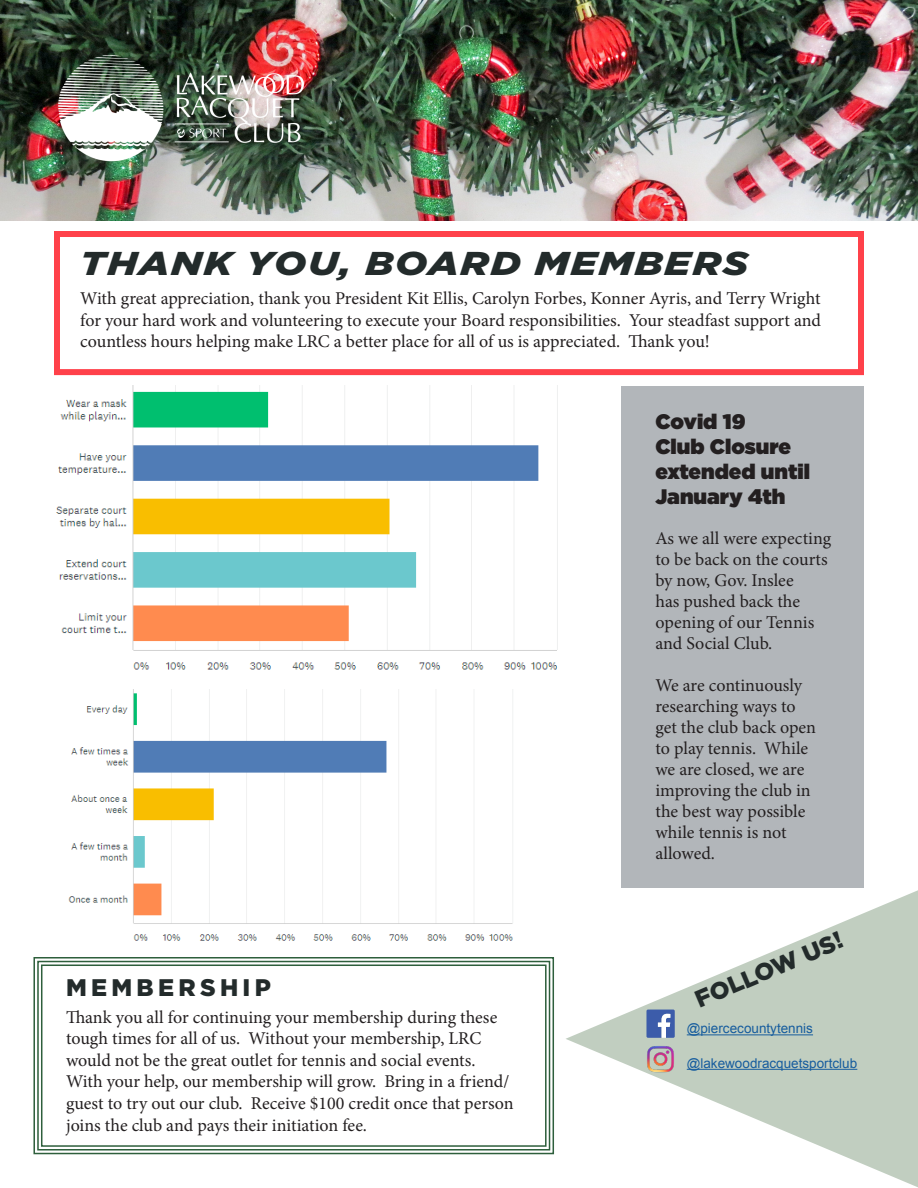
<style>
.page{position:relative;width:918px;height:1188px;background:#fff}
.page>*{position:absolute;margin:0;border:0;box-sizing:border-box;transform-origin:0 0}
.t1{font:italic 900 33px "Gotham";letter-spacing:.04em;color:#232b2b;scale:1.2 1}
.t2{font:900 24px "Gotham";letter-spacing:.18em;color:#232b2b}
.t3{font:900 21px/25.2px "Gotham";color:#231f20}
.t4{font:18px/21px "Minion Pro";letter-spacing:-.005em;color:#231f20}
.t5{font:13.5px "Arial";color:#175d9e}
</style>
<div class="page">
<img style="left:0;top:0;width:918px;height:220px">
<img style="left:54px;top:50px;width:256px;height:114px">
<div style="left:622px;top:386px;width:242px;height:502px;background:#b2b6ba"></div>
<img style="left:68px;top:689px;width:445px;height:252px">
<svg style="left:566px;top:890px;width:352px;height:297px"></svg>
<svg style="left:646px;top:1010px;width:29px;height:28px"></svg>
<img style="left:642px;top:1040px;width:37px;height:37px">
<hr style="left:687px;top:1034px;width:126px;height:1px;background:#175d9e">
<hr style="left:687px;top:1069px;width:170px;height:1px;background:#175d9e">
<svg style="left:33px;top:957px;width:521px;height:198px"></svg>
<div style="left:37px;top:961px;width:513px;height:190px;border:2px solid #2e5f3c"></div>
<div style="left:41px;top:965px;width:506px;height:182px;border:2px solid #2e5f3c"></div>
<div style="left:54px;top:231px;width:810px;height:144px;border:6px solid #ff414a"></div>
<img style="left:56px;top:386px;width:502px;height:284px">
<p class="t1" style="left:80px;top:240px;width:558px">THANK YOU, BOARD MEMBERS</p>
<p class="t4" style="left:80px;top:287px;width:742px;line-height:21.6px;text-align:justify">With great appreciation, thank you President Kit Ellis, Carolyn Forbes, Konner Ayris, and Terry Wright for your hard work and volunteering to execute your Board responsibilities. Your steadfast support and countless hours helping make LRC a better place for all of us is appreciated. Thank you!</p>
<p class="t3" style="left:655px;top:408px;width:156px">Covid 19<br>Club Closure extended until<br>January 4th</p>
<p class="t2" style="left:66px;top:971px;width:206px">MEMBERSHIP</p>
<p class="t4" style="left:66px;top:1006px;width:449px;line-height:21.6px">Thank you all for continuing your membership during these tough times for all of us. Without your membership, LRC would not be the great outlet for tennis and social events.<br>With your help, our membership will grow. Bring in a friend/ guest to try out our club. Receive $100 credit once that person joins the club and pays their initiation fee.</p>
<p class="t4" style="left:655px;top:528px;width:177px">As we all were expecting to be back on the courts by now, Gov. Inslee<br>has pushed back the opening of our Tennis and Social Club.</p>
<p class="t4" style="left:655px;top:675px;width:162px">We are continuously researching ways to get the club back open to play tennis. While we are closed, we are improving the club in the best way possible while tennis is not allowed.</p>
<p class="t2" style="left:690px;top:985px;width:160px;rotate:-23deg">FOLLOW US!</p>
<p class="t5" style="left:687px;top:1020px;width:128px">@piercecountytennis</p>
<p class="t5" style="left:687px;top:1054px;width:172px">@lakewoodracquetsportclub</p>
</div>
